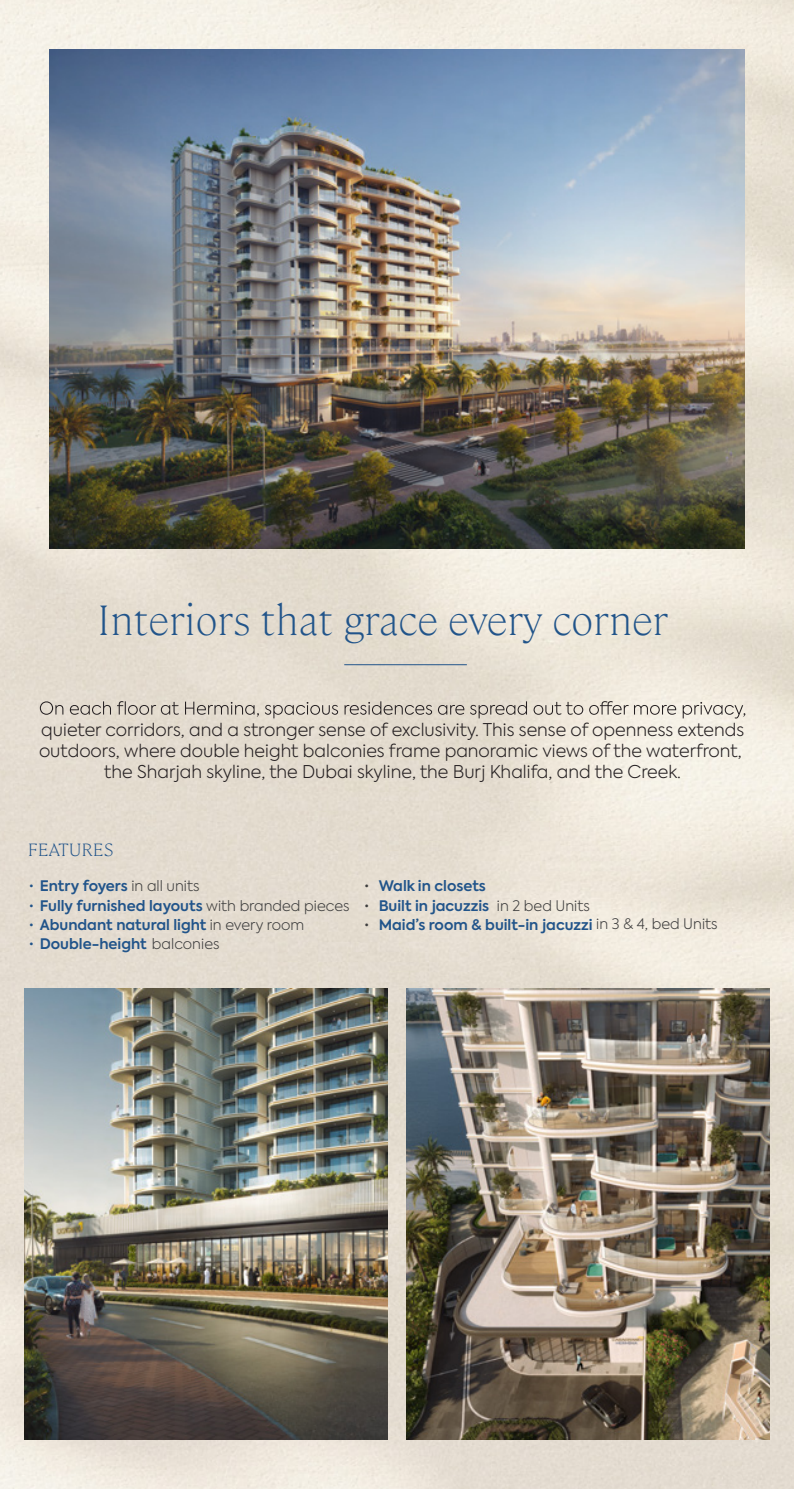
<style>
.page{position:relative;width:794px;height:1489px;background:#fff}
.page>*{position:absolute;margin:0;border:0;box-sizing:border-box;transform-origin:0 0}
.t1{font:200 42px "Cambon";color:#21548a}
.t2{font:200 17.68px "Cambon";color:#21548a}
.t3{font:300 17.5px/21px "Axiforma";color:#241f21;text-align:center}
.t4{font:600 14.53px "Axiforma";color:#21548a}
.t5{font:300 14.53px "Axiforma";color:#3e3e3e}
.s1{font-weight:300}
.s2{font-weight:300;color:#3e3e3e}
</style>
<div class="page">
<img style="left:0;top:0;width:794px;height:1488px">
<svg style="left:40px;top:701px;width:705px;height:17px;background:#cbc4ba"></svg>
<hr style="left:344px;top:664px;width:123px;height:1px;background:#21548a">
<img style="left:50px;top:50px;width:694px;height:499px">
<img style="left:407px;top:988px;width:362px;height:451px">
<img style="left:25px;top:988px;width:362px;height:451px">
<h1 class="t1" style="left:97px;top:590px;width:572px">Interiors that grace every corner</h1>
<p class="t3" style="left:39px;top:718px;width:706px">quieter corridors, and a stronger sense of exclusivity. This sense of openness extends outdoors, where double height balconies frame panoramic views of the waterfront, the Sharjah skyline, the Dubai skyline, the Burj Khalifa, and the Creek.</p>
<p class="t2" style="left:28px;top:836px;width:87px">FEATURES</p>
<p class="t4" style="left:29px;top:876px;width:172px"><span class="s1">•</span> Entry foyers <span class="s2">in all units</span></p>
<p class="t4" style="left:29px;top:895px;width:322px"><span class="s1">•</span> Fully furnished layouts <span class="s2">with branded pieces</span></p>
<p class="t4" style="left:29px;top:914px;width:277px"><span class="s1">•</span> Abundant natural light <span class="s2">in every room</span></p>
<p class="t4" style="left:29px;top:934px;width:192px"><span class="s1">•</span> Double-height <span class="s2">balconies</span></p>
<p class="t4" style="left:364px;top:876px;width:123px"><span class="s2">•</span> Walk in closets</p>
<p class="t4" style="left:364px;top:895px;width:127px"><span class="s2">•</span> Built in jacuzzis</p>
<p class="t4" style="left:364px;top:914px;width:355px"><span class="s2">•</span> Maid’s room &amp; built-in jacuzzi <span class="s2">in 3 &amp; 4, bed Units</span></p>
<p class="t5" style="left:497px;top:896px;width:94px">in 2 bed Units</p>
</div>
